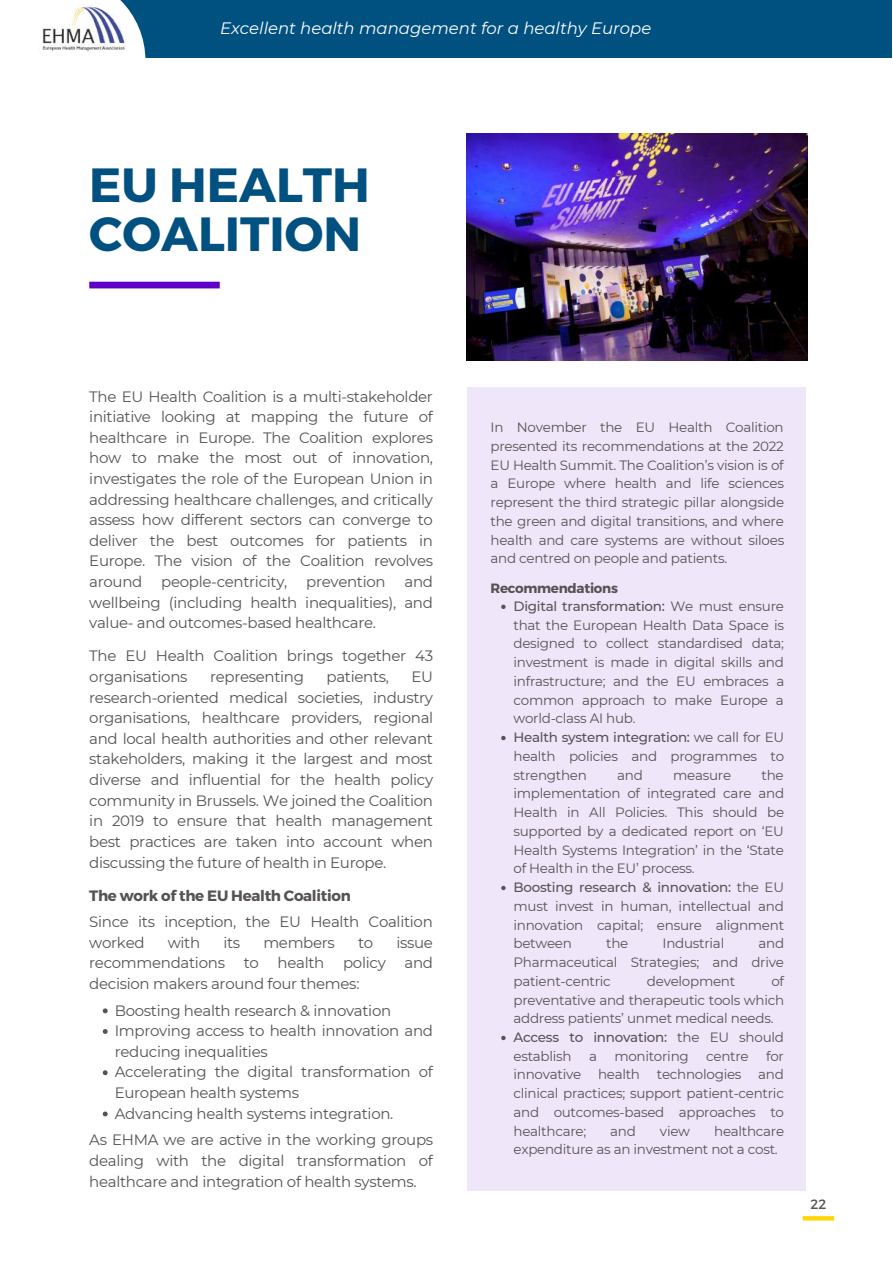
<style>
.page{position:relative;width:893px;height:1264px;background:#fff}
.page>*{position:absolute;margin:0;border:0;box-sizing:border-box;transform-origin:0 0}
.t1{font:700 48px/48.3px "Montserrat";color:#005080}
.t2{font:italic 16.5px "Montserrat";color:#fff}
.t3{font:15px/20.5px "Montserrat";letter-spacing:-.02em;color:#575254;text-align:justify}
.t4{font:700 15px "Montserrat";letter-spacing:-.02em;color:#575254}
.t5{font:13.5px/18.8px "Montserrat";letter-spacing:-.02em;color:#575254}
.t6{font:700 13.5px "Montserrat";letter-spacing:-.02em;color:#575254}
.s1{font-weight:500}
</style>
<div class="page">
<div style="left:0;top:0;width:891px;height:57px;background:#005080"></div>
<svg style="left:0;top:0;width:145px;height:57px;background:#e2ebf0"></svg>
<img style="left:40px;top:4px;width:86px;height:49px">
<div style="left:89px;top:282px;width:131px;height:6px;background:#5f00c9"></div>
<svg style="left:802px;top:1216px;width:32px;height:4px"></svg>
<div style="left:467px;top:387px;width:338px;height:803px;background:#efe7f9"></div>
<img style="left:467px;top:134px;width:340px;height:227px">
<svg style="left:103px;top:1008px;width:5px;height:5px"></svg>
<svg style="left:103px;top:1029px;width:5px;height:4px"></svg>
<svg style="left:103px;top:1070px;width:5px;height:5px"></svg>
<svg style="left:103px;top:1111px;width:5px;height:5px"></svg>
<svg style="left:501px;top:604px;width:4px;height:5px"></svg>
<svg style="left:501px;top:735px;width:4px;height:5px"></svg>
<svg style="left:501px;top:885px;width:4px;height:5px"></svg>
<svg style="left:501px;top:1035px;width:4px;height:5px"></svg>
<p class="t2" style="left:220px;top:18px;width:432px">Excellent health management for a healthy Europe</p>
<h1 class="t1" style="left:89px;top:158px;width:282px">EU HEALTH<br>COALITION</h1>
<p class="t3" style="left:89px;top:386px;width:345px">The EU Health Coalition is a multi-stakeholder initiative looking at mapping the future of healthcare in Europe. The Coalition explores how to make the most out of innovation, investigates the role of the European Union in addressing healthcare challenges, and critically assess how different sectors can converge to deliver the best outcomes for patients in Europe. The vision of the Coalition revolves around</p>
<p class="t3" style="left:89px;top:571px;width:345px;text-indent:315px">and wellbeing (including health inequalities), and value- and outcomes-based healthcare.</p>
<p class="t3" style="left:89px;top:645px;width:345px">The EU Health Coalition brings together 43 organisations</p>
<p class="t3" style="left:161px;top:571px;width:128px">people-centricity,</p>
<p class="t3" style="left:306px;top:571px;width:81px">prevention</p>
<p class="t3" style="left:210px;top:666px;width:96px">representing</p>
<p class="t3" style="left:326px;top:666px;width:64px">patients,</p>
<p class="t3" style="left:89px;top:666px;width:345px;text-indent:322px">EU research-oriented medical societies, industry organisations, healthcare providers, regional and local health authorities and other relevant stakeholders, making it the largest and most diverse and influential for the health policy community in Brussels. We joined the Coalition in 2019 to ensure that health management best practices are taken into account when discussing the future of health in Europe.</p>
<p class="t4" style="left:89px;top:886px;width:263px">The work of the EU Health Coalition</p>
<p class="t3" style="left:89px;top:911px;width:345px">Since its inception, the EU Health Coalition worked</p>
<p class="t3" style="left:89px;top:932px;width:345px;text-indent:307px">issue recommendations to health policy and decision makers around four themes:</p>
<p class="t3" style="left:168px;top:932px;width:34px">with</p>
<p class="t3" style="left:223px;top:932px;width:18px">its</p>
<p class="t3" style="left:263px;top:932px;width:73px">members</p>
<p class="t3" style="left:358px;top:932px;width:17px">to</p>
<p class="t3" style="left:115px;top:999px;width:320px;text-align:left">Boosting health research &amp; innovation Improving access to health innovation and reducing inequalities<br>Accelerating the digital transformation of European health systems<br>Advancing health systems integration.</p>
<p class="t3" style="left:89px;top:1129px;width:345px">As EHMA we are active in the working groups dealing with the digital transformation of healthcare and integration of health systems.</p>
<p class="t5" style="left:490px;top:418px;width:295px;text-align:justify">In November the EU Health Coalition presented its recommendations at the 2022<br>EU Health Summit. The Coalition’s vision is of a Europe where health and life sciences represent the third strategic pillar alongside the green and digital transitions, and where health and care systems are without siloes and centred on people and patients.</p>
<p class="t6" style="left:490px;top:579px;width:129px">Recommendations</p>
<p class="t5" style="left:513px;top:596px;width:272px"><span class="s1">Digital transformation:</span> We must ensure that the European Health Data Space is designed to collect standardised data; investment is made in digital skills and infrastructure; and the EU embraces a common approach to make Europe a world-class AI hub.<br><span class="s1">Health system integration:</span> we call for EU health policies and programmes to strengthen</p>
<p class="t5" style="left:513px;top:765px;width:272px;text-indent:248px">the implementation of integrated care and<br>Health in All Policies. This should be supported by a dedicated report on ‘EU<br>Health Systems Integration’ in the ‘State of Health in the EU’ process.<br><span class="s1">Boosting research &amp; innovation:</span> the EU must invest in human, intellectual and innovation capital; ensure alignment between</p>
<p class="t5" style="left:617px;top:765px;width:27px">and</p>
<p class="t5" style="left:673px;top:765px;width:59px">measure</p>
<p class="t5" style="left:513px;top:934px;width:272px;text-align:justify;text-indent:245px">and Pharmaceutical Strategies; and drive patient-centric</p>
<p class="t5" style="left:606px;top:934px;width:24px">the</p>
<p class="t5" style="left:662px;top:934px;width:63px">Industrial</p>
<p class="t5" style="left:513px;top:971px;width:272px;text-indent:258px">of preventative and therapeutic tools which address patients’ unmet medical needs.<br><span class="s1">Access to innovation:</span> the EU should establish</p>
<p class="t5" style="left:647px;top:971px;width:90px">development</p>
<p class="t5" style="left:513px;top:1046px;width:272px;text-align:justify;text-indent:252px">for innovative health technologies and clinical practices; support patient-centric and outcomes-based approaches to healthcare;</p>
<p class="t5" style="left:589px;top:1046px;width:9px">a</p>
<p class="t5" style="left:614px;top:1046px;width:76px">monitoring</p>
<p class="t5" style="left:706px;top:1046px;width:44px">centre</p>
<p class="t5" style="left:513px;top:1121px;width:272px;text-indent:200px">healthcare expenditure as an investment not a cost.</p>
<p class="t5" style="left:610px;top:1121px;width:27px">and</p>
<p class="t5" style="left:660px;top:1121px;width:32px">view</p>
<p class="t5" style="left:810px;top:1193px;width:17px">22</p>
</div>
